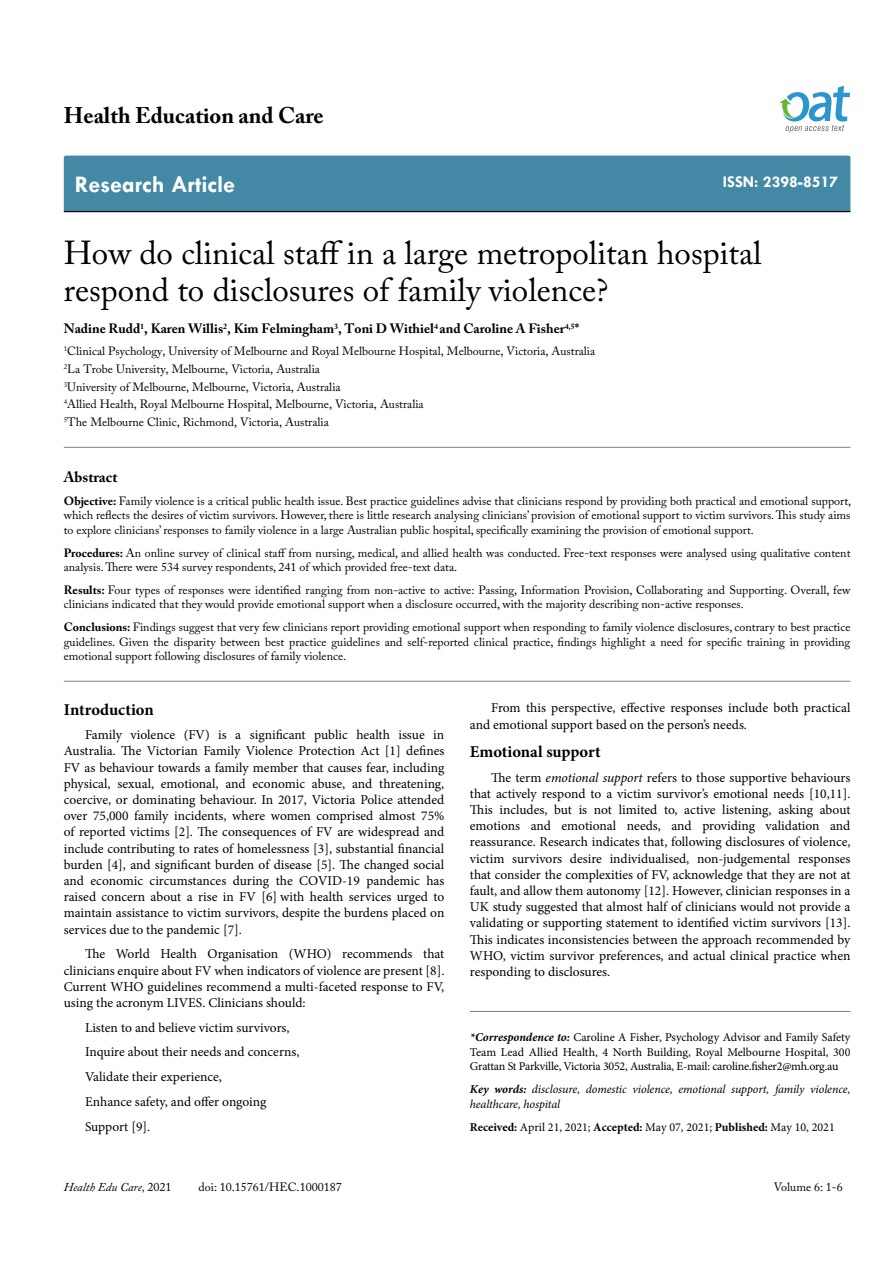
<style>
.page{position:relative;width:893px;height:1263px;background:#fff}
.page>*{position:absolute;margin:0;border:0;box-sizing:border-box;transform-origin:0 0}
.t1{font:33px/37.5px "Adobe Caslon Pro";color:#000}
.t2{font:700 24px "Tw Cen";color:#fff}
.t3{font:700 22.5px "Adobe Caslon Pro";color:#000}
.t4{font:700 16.5px "Minion Pro";letter-spacing:-.01em;color:#000}
.t5{font:700 16.5px "Tw Cen";color:#fff}
.t6{font:700 15px "Adobe Caslon Pro";color:#000}
.t7{font:13.5px/16.2px "Minion Pro";color:#000;text-align:justify}
.t8{font:700 13.5px "Adobe Caslon Pro";color:#000}
.t9{font:12px/14.4px "Adobe Caslon Pro";color:#000}
.t10{font:12px/14.4px "Minion Pro";letter-spacing:-.015em;color:#000;text-align:justify}
.t11{font:italic 12px/14.4px "Minion Pro";letter-spacing:-.01em;color:#000}
.t12{font:italic 12px "Adobe Caslon Pro";color:#000}
.s1{font-weight:700}
.s2{font-style:normal}
.s3{font-style:italic}
.s4{font-weight:700;font-style:italic}
</style>
<div class="page">
<div style="left:64px;top:156px;width:786px;height:55px;background:#4389a5"></div>
<hr style="left:64px;top:211px;width:786px;height:1px;background:#000">
<svg style="left:779px;top:86px;width:71px;height:47px"></svg>
<hr style="left:64px;top:681px;width:786px;height:1px;background:#808285">
<hr style="left:64px;top:447px;width:786px;height:1px;background:#808285">
<hr style="left:470px;top:1011px;width:380px;height:1px;background:#808285">
<h3 class="t3" style="left:64px;top:102px;width:261px">Health Education and Care</h3>
<h2 class="t2" style="left:75px;top:170px;width:162px">Research Article</h2>
<p class="t5" style="left:723px;top:172px;width:117px">ISSN: 2398-8517</p>
<h1 class="t1" style="left:64px;top:233px;width:699px">How do clinical staff in a large metropolitan hospital respond to disclosures of family violence?</h1>
<p class="t8" style="left:64px;top:320px;width:517px">Nadine Rudd<sup>1</sup>, Karen Willis<sup>2</sup>, Kim Felmingham<sup>3</sup>, Toni D Withiel<sup>4</sup> and Caroline A Fisher<sup>4,5</sup>*</p>
<p class="t9" style="left:64px;top:342px;width:533px;line-height:17.7px"><sup>1</sup>Clinical Psychology, University of Melbourne and Royal Melbourne Hospital, Melbourne, Victoria, Australia <sup>2</sup>La Trobe University, Melbourne, Victoria, Australia<br><sup>3</sup>University of Melbourne, Melbourne, Victoria, Australia<br><sup>4</sup>Allied Health, Royal Melbourne Hospital, Melbourne, Victoria, Australia<br><sup>5</sup>The Melbourne Clinic, Richmond, Victoria, Australia</p>
<p class="t6" style="left:64px;top:468px;width:55px">Abstract</p>
<p class="t9" style="left:64px;top:493px;width:789px;text-align:justify"><span class="s1">Objective:</span> Family violence is a critical public health issue. Best practice guidelines advise that clinicians respond by providing both practical and emotional support, which reflects the desires of victim survivors. However, there is little research analysing clinicians’ provision of emotional support to victim survivors. This study aims to explore clinicians’ responses to family violence in a large Australian public hospital, specifically examining the provision of emotional support.</p>
<p class="t9" style="left:64px;top:545px;width:788px"><span class="s1">Procedures:</span> An online survey of clinical staff from nursing, medical, and allied health was conducted. Free-text responses were analysed using qualitative content analysis. There were 534 survey respondents, 241 of which provided free-text data.</p>
<p class="t9" style="left:64px;top:582px;width:788px"><span class="s1">Results:</span> Four types of responses were identified ranging from non-active to active: Passing, Information Provision, Collaborating and Supporting. Overall, few clinicians indicated that they would provide emotional support when a disclosure occurred, with the majority describing non-active responses.</p>
<p class="t9" style="left:64px;top:620px;width:788px;text-align:justify"><span class="s1">Conclusions:</span> Findings suggest that very few clinicians report providing emotional support when responding to family violence disclosures, contrary to best practice guidelines. Given the disparity between best practice guidelines and self-reported clinical practice, findings highlight a need for specific training in providing emotional support following disclosures of family violence.</p>
<p class="t4" style="left:64px;top:698px;width:91px">Introduction</p>
<p class="t7" style="left:64px;top:727px;width:382px;text-indent:21px">Family violence (FV) is a significant public health issue in Australia. The Victorian Family Violence Protection Act [1] defines FV as behaviour towards a family member that causes fear, including physical, sexual, emotional, and economic abuse, and threatening, coercive, or dominating behaviour. In 2017, Victoria Police attended over 75,000 family incidents, where women comprised almost 75% of reported victims [2]. The consequences of FV are widespread and include contributing to rates of homelessness [3], substantial financial burden [4], and significant burden of disease [5]. The changed social and economic circumstances during the COVID-19 pandemic has raised concern about a rise in FV [6] with health services urged to maintain assistance to victim survivors, despite the burdens placed on services due to the pandemic [7].</p>
<p class="t7" style="left:64px;top:946px;width:382px;text-indent:21px">The World Health Organisation (WHO) recommends that clinicians enquire about FV when indicators of violence are present [8].<br>Current WHO guidelines recommend a multi-faceted response to FV, using the acronym LIVES. Clinicians should:</p>
<p class="t7" style="left:85px;top:1015px;width:216px;line-height:24.8px;text-align:left">Listen to and believe victim survivors,<br>Inquire about their needs and concerns,<br>Validate their experience,<br>Enhance safety, and offer ongoing<br>Support [9].</p>
<p class="t12" style="left:64px;top:1180px;width:109px">Health Edu Care, <span class="s2">2021</span></p>
<p class="t9" style="left:199px;top:1180px;width:145px">doi: 10.15761/HEC.1000187</p>
<p class="t7" style="left:470px;top:700px;width:382px;text-indent:21px">From this perspective, effective responses include both practical and emotional support based on the person’s needs.</p>
<p class="t4" style="left:470px;top:740px;width:132px">Emotional support</p>
<p class="t7" style="left:470px;top:769px;width:382px;text-indent:21px">The term <span class="s3">emotional support</span> refers to those supportive behaviours that actively respond to a victim survivor’s emotional needs [10,11].<br>This includes, but is not limited to, active listening, asking about emotions and emotional needs, and providing validation and reassurance. Research indicates that, following disclosures of violence, victim survivors desire individualised, non-judgemental responses that consider the complexities of FV, acknowledge that they are not at fault, and allow them autonomy [12]. However, clinician responses in a UK study suggested that almost half of clinicians would not provide a validating or supporting statement to identified victim survivors [13].<br>This indicates inconsistencies between the approach recommended by WHO, victim survivor preferences, and actual clinical practice when responding to disclosures.</p>
<p class="t10" style="left:470px;top:1030px;width:382px"><span class="s4">*Correspondence to:</span> Caroline A Fisher, Psychology Advisor and Family Safety Team Lead Allied Health, 4 North Building, Royal Melbourne Hospital, 300<br>Grattan St Parkville, Victoria 3052, Australia, E-mail: caroline.fisher2@mh.org.au</p>
<p class="t11" style="left:470px;top:1082px;width:382px"><span class="s1">Key words:</span> disclosure, domestic violence, emotional support, family violence, healthcare, hospital</p>
<p class="t10" style="left:470px;top:1119px;width:366px"><span class="s1">Received:</span> April 21, 2021; <span class="s1">Accepted:</span> May 07, 2021; <span class="s1">Published:</span> May 10, 2021</p>
<p class="t9" style="left:774px;top:1180px;width:71px">Volume 6: 1-6</p>
</div>
